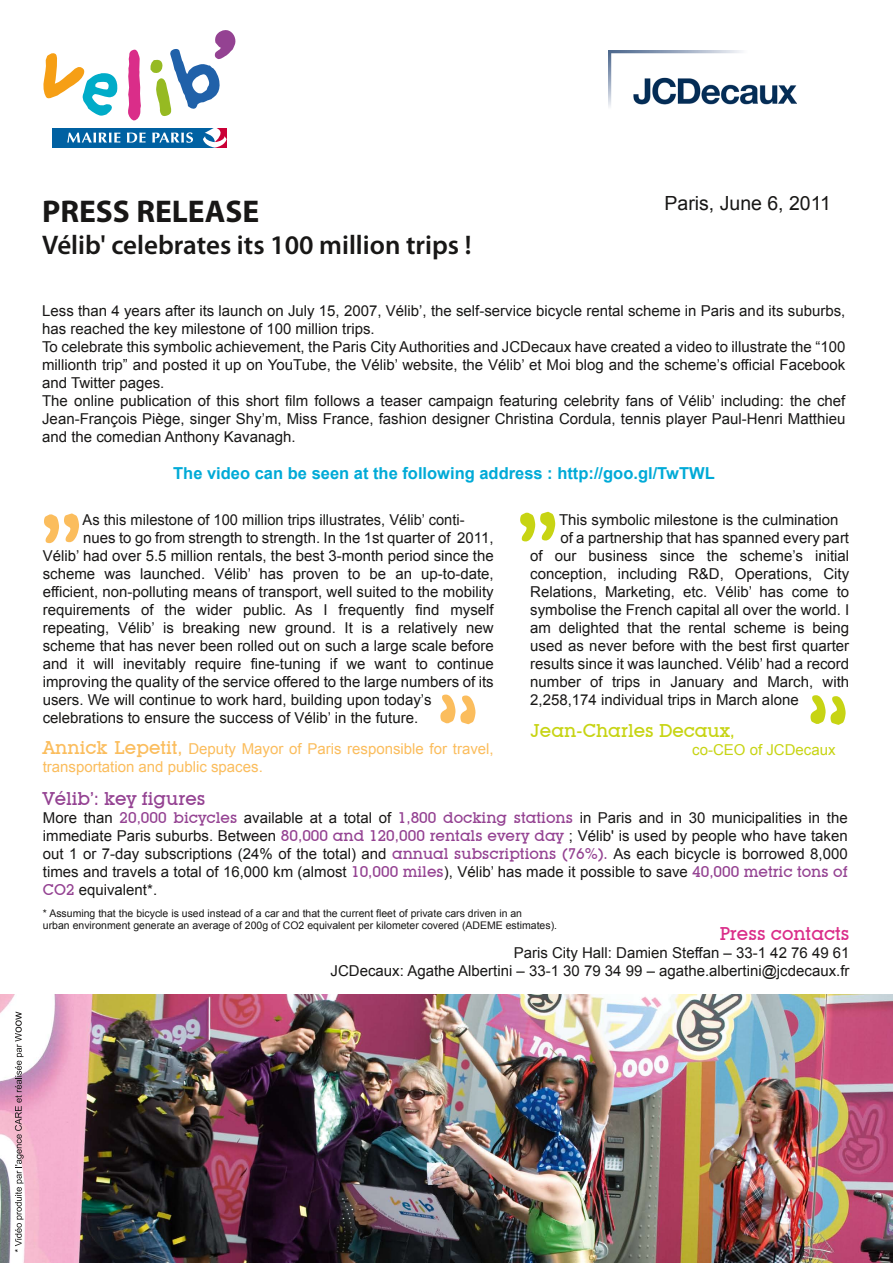
<style>
.page{position:relative;width:893px;height:1263px;background:#fff}
.page>*{position:absolute;margin:0;border:0;box-sizing:border-box;transform-origin:0 0}
.t1{font:700 31.5px "Myriad Pro";color:#181716}
.t2{font:600 27px "Myriad Pro";color:#181716}
.t3{font:19.5px "Arial";color:#181716}
.t4{font:500 18px "Lubalin Graph IT Cby BT";color:#c7d413}
.t5{font:500 18px "Lubalin Graph IT Cby BT";color:#944292}
.t6{font:500 18px "Lubalin Graph IT Cby BT";color:#da2d89}
.t7{font:700 16.5px "Arial";color:#00aad7}
.t8{font:15px/18px "Arial";color:#181716}
.t9{font:15px/18px "Arial";color:#fbbd5d}
.t10{font:15px "Arial";color:#c7d413}
.t11{font:10.5px/12.6px "Arial";color:#181716}
.s1{font-family:"Lubalin Graph IT Cby BT";font-weight:500;font-size:18px}
.s2{font-family:"Lubalin Graph IT Cby BT";font-weight:500;color:#944292}
</style>
<div class="page">
<svg style="left:43px;top:53px;width:75px;height:63px"></svg>
<svg style="left:128px;top:49px;width:13px;height:72px"></svg>
<svg style="left:151px;top:30px;width:85px;height:86px"></svg>
<div style="left:52px;top:128px;width:163px;height:20px;background:#0061a2"></div>
<svg style="left:67px;top:133px;width:53px;height:10px"></svg>
<svg style="left:127px;top:133px;width:19px;height:10px"></svg>
<svg style="left:152px;top:132px;width:41px;height:11px"></svg>
<svg style="left:203px;top:128px;width:24px;height:20px"></svg>
<img style="left:608px;top:50px;width:189px;height:57px">
<img style="left:0;top:994px;width:892px;height:269px">
<svg style="left:44px;top:513px;width:35px;height:30px"></svg>
<svg style="left:440px;top:694px;width:35px;height:30px"></svg>
<svg style="left:520px;top:512px;width:35px;height:29px"></svg>
<svg style="left:810px;top:695px;width:36px;height:30px"></svg>
<svg style="left:15px;top:1011px;width:9px;height:241px"></svg>
<h1 class="t1" style="left:42px;top:191px;width:219px">PRESS RELEASE</h1>
<h2 class="t2" style="left:42px;top:228px;width:431px">Vélib' celebrates its 100 million trips !</h2>
<h3 class="t3" style="left:664px;top:191px;width:168px">Paris, June 6, 2011</h3>
<p class="t8" style="left:42px;top:302px;width:805px">Less than 4 years after its launch on July 15, 2007, Vélib’, the self-service bicycle rental scheme in Paris and its suburbs, has reached the key milestone of 100 million trips.<br>To celebrate this symbolic achievement, the Paris City Authorities and JCDecaux have created a video to illustrate the “100 millionth trip” and posted it up on YouTube, the Vélib’ website, the Vélib’ et Moi blog and the scheme’s official Facebook and Twitter pages.<br>The online publication of this short film follows a teaser campaign featuring celebrity fans of Vélib’ including: the chef Jean-François Piège, singer Shy’m, Miss France, fashion designer Christina Cordula, tennis player Paul-Henri Matthieu and the comedian Anthony Kavanagh.</p>
<p class="t7" style="left:173px;top:463px;width:543px">The video can be seen at the following address : http://goo.gl/TwTWL</p>
<p class="t8" style="left:83px;top:511px;width:383px">As this milestone of 100 million trips illustrates, Vélib’ conti-</p>
<p class="t8" style="left:83px;top:529px;width:412px">nues to go from strength to strength. In the 1st quarter of 2011,</p>
<p class="t8" style="left:43px;top:547px;width:453px">Vélib’ had over 5.5 million rentals, the best 3-month period since the</p>
<p class="t8" style="left:43px;top:565px;width:452px">scheme was launched. Vélib’ has proven to be an up-to-date,</p>
<p class="t8" style="left:43px;top:583px;width:452px">efficient, non-polluting means of transport, well suited to the mobility</p>
<p class="t8" style="left:43px;top:601px;width:452px">requirements of the wider public. As I frequently find myself</p>
<p class="t8" style="left:43px;top:619px;width:452px">repeating, Vélib’ is breaking new ground. It is a relatively new</p>
<p class="t8" style="left:43px;top:637px;width:452px">scheme that has never been rolled out on such a large scale before</p>
<p class="t8" style="left:43px;top:655px;width:452px">and it will inevitably require fine-tuning if we want to continue</p>
<p class="t8" style="left:43px;top:673px;width:453px">improving the quality of the service offered to the large numbers of its</p>
<p class="t8" style="left:43px;top:691px;width:390px">users. We will continue to work hard, building upon today’s</p>
<p class="t8" style="left:43px;top:709px;width:377px">celebrations to ensure the success of Vélib’ in the future.</p>
<p class="t9" style="left:43px;top:739px;width:452px"><span class="s1">Annick Lepetit,</span> Deputy Mayor of Paris responsible for travel, transportation and public spaces.</p>
<p class="t8" style="left:559px;top:511px;width:281px">This symbolic milestone is the culmination</p>
<p class="t8" style="left:560px;top:529px;width:290px">of a partnership that has spanned every part</p>
<p class="t8" style="left:530px;top:547px;width:320px">of our business since the scheme’s initial</p>
<p class="t8" style="left:530px;top:565px;width:320px">conception, including R&amp;D, Operations, City</p>
<p class="t8" style="left:530px;top:583px;width:320px">Relations, Marketing, etc. Vélib’ has come to</p>
<p class="t8" style="left:530px;top:601px;width:320px">symbolise the French capital all over the world. I</p>
<p class="t8" style="left:530px;top:619px;width:320px">am delighted that the rental scheme is being</p>
<p class="t8" style="left:530px;top:637px;width:320px">used as never before with the best first quarter</p>
<p class="t8" style="left:530px;top:655px;width:320px">results since it was launched. Vélib’ had a record</p>
<p class="t8" style="left:530px;top:673px;width:320px">number of trips in January and March, with</p>
<p class="t8" style="left:530px;top:691px;width:270px">2,258,174 individual trips in March alone</p>
<p class="t4" style="left:530px;top:720px;width:206px">Jean-Charles Decaux,</p>
<p class="t10" style="left:692px;top:740px;width:145px">co-CEO of JCDecaux</p>
<p class="t5" style="left:43px;top:788px;width:164px">Vélib’: key figures</p>
<p class="t8" style="left:43px;top:809px;width:806px;text-align:justify">More than <span class="s2">20,000 bicycles</span> available at a total of <span class="s2">1,800 docking stations</span> in Paris and in 30 municipalities in the immediate Paris suburbs. Between <span class="s2">80,000 and 120,000 rentals every day</span> ; Vélib' is used by people who have taken out 1 or 7-day subscriptions (24% of the total) and <span class="s2">annual subscriptions (76%).</span> As each bicycle is borrowed 8,000 times and travels a total of 16,000 km (almost <span class="s2">10,000 miles</span>), Vélib’ has made it possible to save <span class="s2">40,000 metric tons of CO2</span> equivalent*.</p>
<p class="t11" style="left:43px;top:907px;width:516px">* Assuming that the bicycle is used instead of a car and that the current fleet of private cars driven in an<br>urban environment generate an average of 200g of CO2 equivalent per kilometer covered (ADEME estimates).</p>
<p class="t6" style="left:720px;top:922px;width:131px">Press contacts</p>
<p class="t8" style="left:331px;top:943px;width:520px;text-align:right">Paris City Hall: Damien Steffan – 33-1 42 76 49 61<br>JCDecaux: Agathe Albertini – 33-1 30 79 34 99 – agathe.albertini@jcdecaux.fr</p>
</div>
